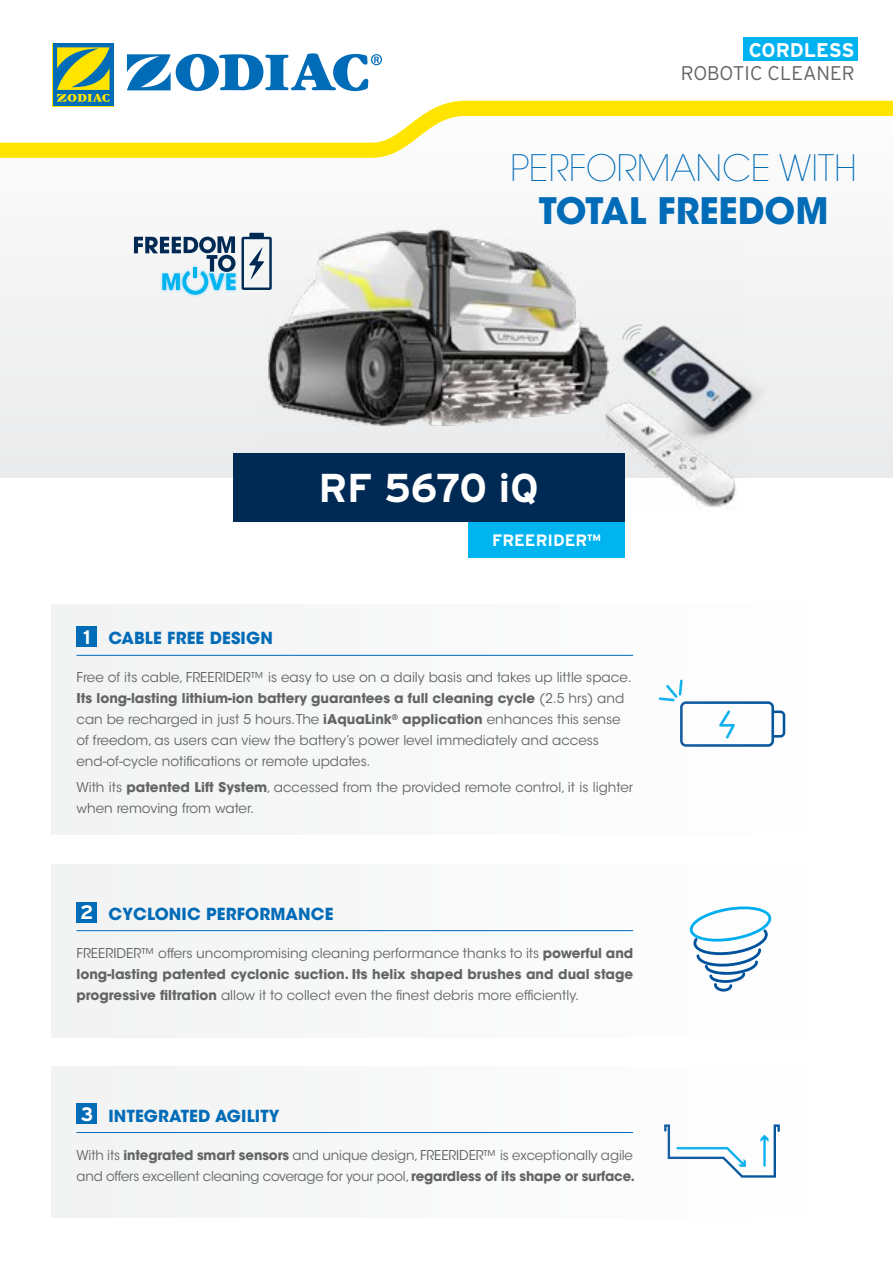
<style>
.page{position:relative;width:893px;height:1263px;background:#fff}
.page>*{position:absolute;margin:0;border:0;box-sizing:border-box;transform-origin:0 0}
.t1{font:700 40.2px "Interstate";color:#fff}
.t2{font:200 36.15px "ITC Avant Garde Std";color:#006bb7}
.t3{font:700 36.15px "ITC Avant Garde Std";color:#006bb7}
.t4{font:300 19.8px "Interstate";color:#636466}
.t5{font:700 19.8px "Interstate";color:#fff}
.t6{font:700 16.5px "ITC Avant Garde Std";letter-spacing:.01em;color:#006bb7}
.t7{font:700 16.5px "Interstate";color:#fff}
.t8{font:13.5px/21px "ITC Avant Garde Std";color:#636466}
.s1{font-family:"Interstate";font-size:19.5px;color:#fff}
.s2{font-weight:700}
</style>
<div class="page">
<div style="left:51px;top:864px;width:763px;height:173px;background:#f8f8f8"></div>
<svg style="left:689px;top:906px;width:83px;height:85px"></svg>
<div style="left:0;top:78px;width:893px;height:400px;background:#f4f4f5"></div>
<div style="left:51px;top:1066px;width:763px;height:152px;background:#f8f8f9"></div>
<div style="left:51px;top:604px;width:763px;height:230px;background:#f8f8f9"></div>
<img style="left:746px;top:380px;width:17px;height:38px">
<img style="left:260px;top:229px;width:486px;height:280px">
<div style="left:0;top:54px;width:893px;height:47px;background:#fff"></div>
<svg style="left:0;top:101px;width:893px;height:57px;fill:#fffbfc"></svg>
<svg style="left:127px;top:53px;width:255px;height:38px"></svg>
<svg style="left:52px;top:43px;width:62px;height:63px"></svg>
<div style="left:53px;top:43px;width:60px;height:63px;background:#006bb7"></div>
<svg style="left:57px;top:47px;width:53px;height:55px"></svg>
<div style="left:468px;top:522px;width:157px;height:36px;background:#00b4f0"></div>
<div style="left:233px;top:453px;width:392px;height:69px;background:#002a54"></div>
<svg style="left:242px;top:233px;width:30px;height:57px"></svg>
<div style="left:180px;top:269px;width:30px;height:28px;background:#87d6f8;opacity:.89"></div>
<div style="left:224px;top:271px;width:14px;height:21px;background:#87d6f8;opacity:.89"></div>
<svg style="left:134px;top:236px;width:101px;height:59px"></svg>
<hr style="left:77px;top:655px;width:556px;height:1px;background:#006bb7">
<div style="left:77px;top:626px;width:20px;height:21px;background:#006bb7"></div>
<hr style="left:77px;top:1132px;width:556px;height:1px;background:#006bb7">
<div style="left:77px;top:1103px;width:20px;height:21px;background:#006bb7"></div>
<hr style="left:77px;top:930px;width:556px;height:1px;background:#006bb7">
<div style="left:77px;top:901px;width:20px;height:21px;background:#006bb7"></div>
<div style="left:743px;top:37px;width:115px;height:24px;background:#00b3f0"></div>
<h3 class="t5" style="left:749px;top:39px;width:107px">CORDLESS</h3>
<h3 class="t4" style="left:681px;top:62px;width:175px">ROBOTIC CLEANER</h3>
<h2 class="t2" style="left:510px;top:147px;width:348px">PERFORMANCE WITH</h2>
<h2 class="t3" style="left:539px;top:188px;width:291px">TOTAL FREEDOM</h2>
<h1 class="t1" style="left:318px;top:465px;width:222px">RF 5670 iQ</h1>
<p class="t7" style="left:492px;top:531px;width:110px">FREERIDER™</p>
<p class="t6" style="left:83px;top:627px;width:191px"><span class="s1">1</span> CABLE FREE DESIGN</p>
<p class="t8" style="left:77px;top:667px;width:557px">Free of its cable, FREERIDER™ is easy to use on a daily basis and takes up little space.<br><span class="s2">Its long-lasting lithium-ion battery guarantees a full cleaning cycle</span> (2.5 hrs) and can be recharged in just 5 hours. The <span class="s2">iAquaLink</span><sup>®</sup> <span class="s2">application</span> enhances this sense of freedom, as users can view the battery’s power level immediately and access end-of-cycle notifications or remote updates.</p>
<p class="t8" style="left:77px;top:776px;width:558px">With its <span class="s2">patented Lift System</span>, accessed from the provided remote control, it is lighter when removing from water.</p>
<p class="t6" style="left:80px;top:903px;width:255px"><span class="s1">2</span> CYCLONIC PERFORMANCE</p>
<p class="t8" style="left:77px;top:942px;width:558px;text-align:justify">FREERIDER™ offers uncompromising cleaning performance thanks to its <span class="s2">powerful and long-lasting patented cyclonic suction. Its helix shaped brushes and dual stage progressive filtration</span> allow it to collect even the finest debris more efficiently.</p>
<p class="t6" style="left:81px;top:1105px;width:200px"><span class="s1">3</span> INTEGRATED AGILITY</p>
<p class="t8" style="left:77px;top:1144px;width:560px">With its <span class="s2">integrated smart sensors</span> and unique design, FREERIDER™ is exceptionally agile and offers excellent cleaning coverage for your pool, <span class="s2">regardless of its shape or surface.</span></p>
</div>
